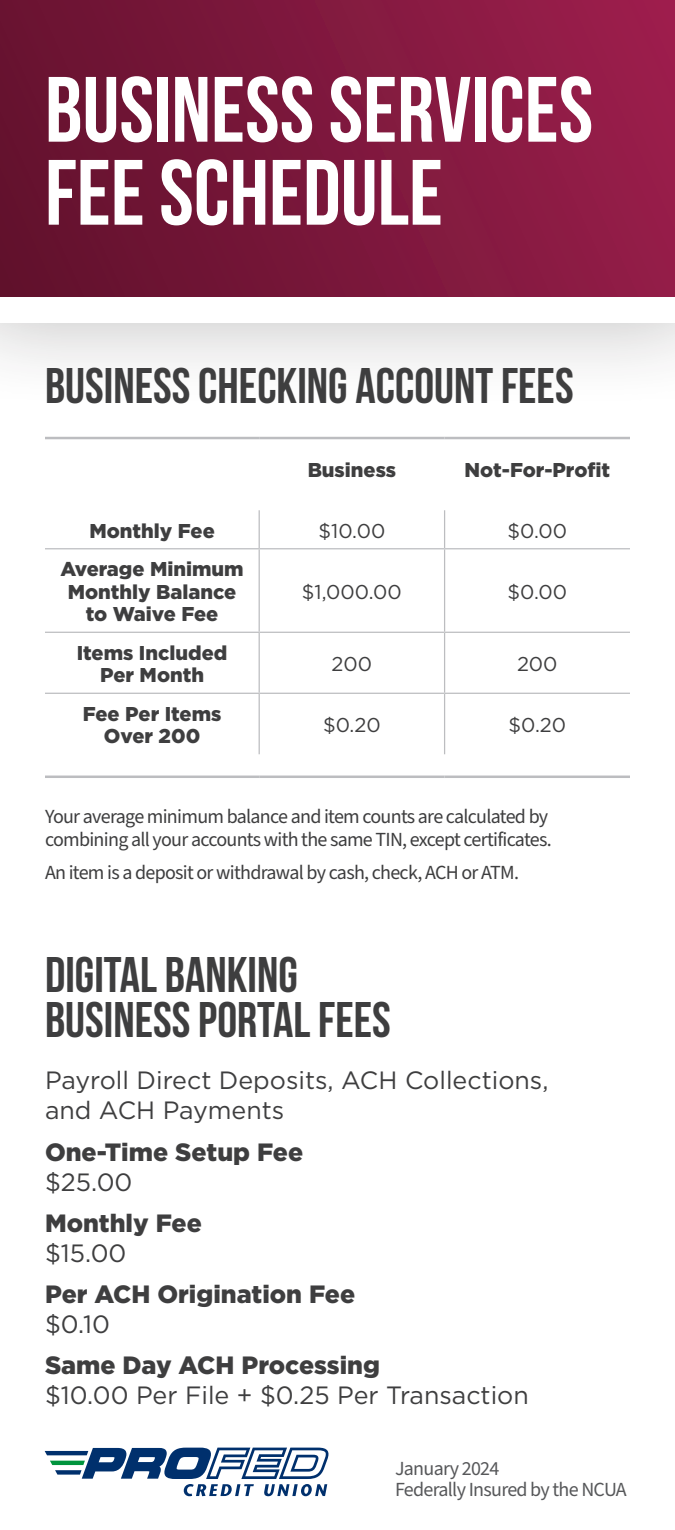
<style>
.page{position:relative;width:675px;height:1530px;background:#fff}
.page>*{position:absolute;margin:0;border:0;box-sizing:border-box;transform-origin:0 0}
.t1{font:700 92.5px/83px "Bebas Neue";color:#fff}
.header_1_-_normal{font:700 50px/45px "Bebas Neue";color:#3e3e3f}
.body_-_normal{font:25px/30px "Gotham";color:#3e3e3f}
.body_-_normal-2{font:900 25px/30px "Gotham";color:#3e3e3f}
.Legal_-_left_align{font:20px/22.5px "Source Sans Pro";letter-spacing:-.035em;color:#3e3e3f}
.body_-_normal-3{font:900 20px/22.5px "Gotham";color:#3e3e3f;text-align:center}
.body_-_normal-4{font:20px "Gotham";color:#3e3e3f}
.t2{font:20px/21.2px "Source Sans Pro";letter-spacing:-.035em;color:#57585a}
.s1{font-weight:400}
.s2{font-weight:900}
</style>
<div class="page">
<div style="left:0;top:0;width:675px;height:411px;background:#231f20;opacity:.3"></div>
<div style="left:0;top:0;width:675px;height:322px;background:#fff"></div>
<div style="left:0;top:0;width:675px;height:297px;background:linear-gradient(to right,#63122e,#991e4b)"></div>
<svg style="left:45px;top:1448px;width:284px;height:48px"></svg>
<hr style="left:259px;top:510px;width:1px;height:38px;background:#bcbdc0">
<hr style="left:444px;top:510px;width:1px;height:38px;background:#bcbdc0">
<hr style="left:45px;top:548px;width:214px;height:1px;background:#bcbdc0">
<hr style="left:259px;top:548px;width:186px;height:1px;background:#bcbdc0">
<hr style="left:259px;top:549px;width:1px;height:83px;background:#bcbdc0">
<hr style="left:445px;top:548px;width:185px;height:1px;background:#bcbdc0">
<hr style="left:444px;top:549px;width:1px;height:83px;background:#bcbdc0">
<hr style="left:45px;top:632px;width:214px;height:1px;background:#bcbdc0">
<hr style="left:259px;top:632px;width:186px;height:1px;background:#bcbdc0">
<hr style="left:259px;top:633px;width:1px;height:60px;background:#bcbdc0">
<hr style="left:445px;top:632px;width:185px;height:1px;background:#bcbdc0">
<hr style="left:444px;top:633px;width:1px;height:60px;background:#bcbdc0">
<hr style="left:45px;top:693px;width:214px;height:1px;background:#bcbdc0">
<hr style="left:259px;top:693px;width:186px;height:1px;background:#bcbdc0">
<hr style="left:259px;top:694px;width:1px;height:60px;background:#bcbdc0">
<hr style="left:445px;top:693px;width:185px;height:1px;background:#bcbdc0">
<hr style="left:444px;top:694px;width:1px;height:60px;background:#bcbdc0">
<hr style="left:45px;top:437px;width:214px;height:2px;background:#bcbdc0">
<hr style="left:259px;top:437px;width:186px;height:2px;background:#bcbdc0">
<hr style="left:445px;top:437px;width:185px;height:2px;background:#bcbdc0">
<hr style="left:45px;top:776px;width:214px;height:2px;background:#bcbdc0">
<hr style="left:259px;top:776px;width:186px;height:2px;background:#bcbdc0">
<hr style="left:445px;top:776px;width:185px;height:2px;background:#bcbdc0">
<p class="t1" style="left:45px;top:67px;width:550px">BUSINESS SERVICES<br>FEE SCHEDULE</p>
<p class="header_1_-_normal" style="left:45px;top:363px;width:530px">BUSINESS CHECKING ACCOUNT FEES</p>
<p class="body_-_normal-3" style="left:308px;top:458px;width:90px">Business</p>
<p class="body_-_normal-3" style="left:465px;top:458px;width:147px">Not-For-Profit</p>
<p class="body_-_normal-3" style="left:89px;top:519px;width:127px">Monthly Fee</p>
<p class="body_-_normal-4" style="left:318px;top:518px;width:68px">$10.00</p>
<p class="body_-_normal-4" style="left:507px;top:518px;width:61px">$0.00</p>
<p class="body_-_normal-3" style="left:60px;top:557px;width:185px">Average Minimum<br>Monthly Balance to Waive Fee</p>
<p class="body_-_normal-4" style="left:302px;top:579px;width:101px">$1,000.00</p>
<p class="body_-_normal-4" style="left:507px;top:579px;width:61px">$0.00</p>
<p class="body_-_normal-3" style="left:77px;top:641px;width:152px">Items Included<br>Per Month</p>
<p class="body_-_normal-4" style="left:332px;top:651px;width:42px">200</p>
<p class="body_-_normal-4" style="left:517px;top:651px;width:42px">200</p>
<p class="body_-_normal-3" style="left:83px;top:702px;width:140px">Fee Per Items<br>Over 200</p>
<p class="body_-_normal-4" style="left:323px;top:712px;width:59px">$0.20</p>
<p class="body_-_normal-4" style="left:508px;top:712px;width:59px">$0.20</p>
<p class="Legal_-_left_align" style="left:45px;top:806px;width:508px">Your average minimum balance and item counts are calculated by combining all your accounts with the same TIN, except certificates.</p>
<p class="Legal_-_left_align" style="left:45px;top:862px;width:476px">An item is a deposit or withdrawal by cash, check, ACH or ATM.</p>
<p class="header_1_-_normal" style="left:45px;top:951px;width:347px">DIGITAL BANKING<br>BUSINESS PORTAL FEES</p>
<p class="body_-_normal" style="left:45px;top:1065px;width:505px">Payroll Direct Deposits, ACH Collections, and ACH Payments</p>
<p class="body_-_normal-2" style="left:45px;top:1136px;width:260px">One-Time Setup Fee <span class="s1">$25.00</span></p>
<p class="body_-_normal-2" style="left:45px;top:1208px;width:158px">Monthly Fee <span class="s1">$15.00</span></p>
<p class="body_-_normal-2" style="left:45px;top:1279px;width:312px">Per ACH Origination Fee <span class="s1">$0.10</span></p>
<p class="body_-_normal" style="left:45px;top:1350px;width:485px"><span class="s2">Same Day ACH Processing<br></span>$10.00 Per File + $0.25 Per Transaction</p>
<p class="t2" style="left:395px;top:1458px;width:233px">January 2024<br>Federally Insured by the NCUA</p>
</div>
